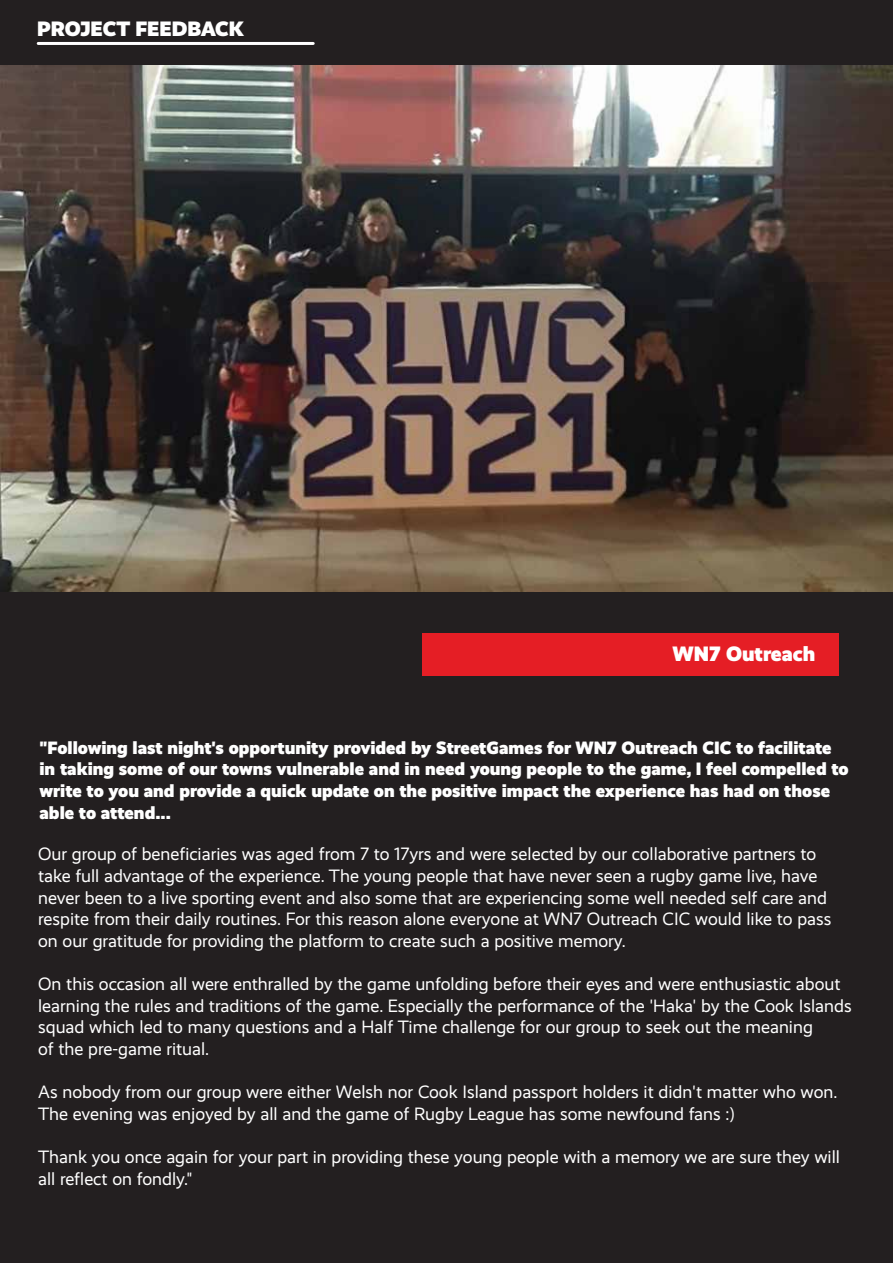
<style>
.page{position:relative;width:893px;height:1263px;background:#231f20}
.page>*{position:absolute;margin:0;border:0;box-sizing:border-box;transform-origin:0 0}
.t1{font:900 21px "Realist";color:#fff}
.t2{font:18px/21.6px "Realist";color:#fff}
.t3{font:900 18px/21.6px "Realist";color:#fff}
</style>
<div class="page">
<hr style="left:38px;top:42px;width:275px;height:3px;background:#fff">
<img style="left:0;top:66px;width:893px;height:525px">
<div style="left:422px;top:633px;width:416px;height:42px;background:#e51e25"></div>
<p class="t1" style="left:37px;top:16px;width:208px">PROJECT FEEDBACK</p>
<p class="t1" style="left:673px;top:641px;width:144px">WN7 Outreach</p>
<p class="t3" style="left:40px;top:737px;width:811px">"Following last night's opportunity provided by StreetGames for WN7 Outreach CIC to facilitate in taking some of our towns vulnerable and in need young people to the game, I feel compelled to write to you and provide a quick update on the positive impact the experience has had on those able to attend...</p>
<p class="t2" style="left:38px;top:844px;width:795px">Our group of beneficiaries was aged from 7 to 17yrs and were selected by our collaborative partners to take full advantage of the experience. The young people that have never seen a rugby game live, have never been to a live sporting event and also some that are experiencing some well needed self care and respite from their daily routines. For this reason alone everyone at WN7 Outreach CIC would like to pass on our gratitude for providing the platform to create such a positive memory.</p>
<p class="t2" style="left:38px;top:973px;width:815px">On this occasion all were enthralled by the game unfolding before their eyes and were enthusiastic about learning the rules and traditions of the game. Especially the performance of the 'Haka' by the Cook Islands squad which led to many questions and a Half Time challenge for our group to seek out the meaning<br>of the pre-game ritual.</p>
<p class="t2" style="left:38px;top:1081px;width:801px">As nobody from our group were either Welsh nor Cook Island passport holders it didn't matter who won.<br>The evening was enjoyed by all and the game of Rugby League has some newfound fans :)</p>
<p class="t2" style="left:38px;top:1146px;width:803px">Thank you once again for your part in providing these young people with a memory we are sure they will all reflect on fondly."</p>
</div>
